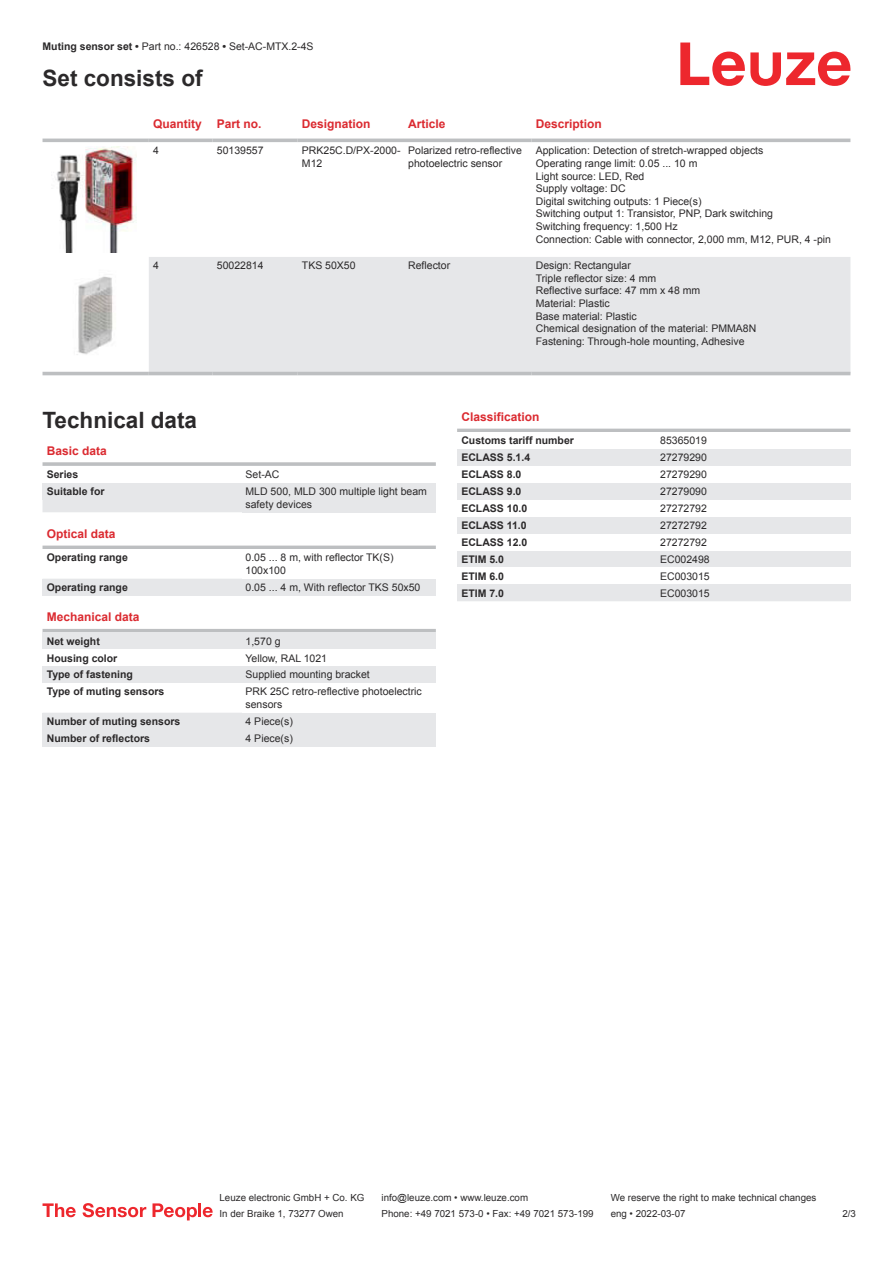
<style>
.page{position:relative;width:893px;height:1263px;background:#fff}
.page>*{position:absolute;margin:0;border:0;box-sizing:border-box;transform-origin:0 0}
.t1{font:700 22.5px "Arial";color:#2b292a}
.t2{font:700 12px "Arial";color:#db2a30}
.t3{font:10.5px/12.6px "Arial";color:#2b292a}
.t4{font:700 10.5px "Arial";color:#2b292a}
.t5{font:9.75px "Arial";color:#2b292a}
.s1{font-weight:700}
</style>
<div class="page">
<svg style="left:680px;top:43px;width:170px;height:43px"></svg>
<svg style="left:43px;top:138px;width:807px;height:234px"></svg>
<div style="left:149px;top:257px;width:701px;height:115px;background:#e6e7e9"></div>
<hr style="left:43px;top:139px;width:106px;height:3px;background:#bdbfc1">
<hr style="left:149px;top:139px;width:64px;height:3px;background:#bdbfc1">
<hr style="left:213px;top:139px;width:85px;height:3px;background:#bdbfc1">
<hr style="left:298px;top:139px;width:106px;height:3px;background:#bdbfc1">
<hr style="left:404px;top:139px;width:128px;height:3px;background:#bdbfc1">
<hr style="left:532px;top:139px;width:318px;height:3px;background:#bdbfc1">
<hr style="left:43px;top:372px;width:106px;height:3px;background:#bdbfc1">
<hr style="left:149px;top:372px;width:64px;height:3px;background:#bdbfc1">
<hr style="left:213px;top:372px;width:85px;height:3px;background:#bdbfc1">
<hr style="left:298px;top:372px;width:106px;height:3px;background:#bdbfc1">
<hr style="left:404px;top:372px;width:128px;height:3px;background:#bdbfc1">
<hr style="left:532px;top:372px;width:318px;height:3px;background:#bdbfc1">
<img style="left:52px;top:146px;width:88px;height:107px">
<img style="left:65px;top:261px;width:61px;height:106px">
<svg style="left:43px;top:500px;width:393px;height:13px;background:#e7e8ea"></svg>
<hr style="left:43px;top:462px;width:393px;height:4px;background:#c5c7c9">
<div style="left:43px;top:483px;width:199px;height:17px;background:#e6e7e9"></div>
<div style="left:242px;top:483px;width:194px;height:29px;background:#e6e7e9"></div>
<hr style="left:43px;top:546px;width:393px;height:3px;background:#bdbfc1">
<div style="left:43px;top:579px;width:199px;height:17px;background:#e6e7e9"></div>
<div style="left:242px;top:579px;width:194px;height:17px;background:#e6e7e9"></div>
<hr style="left:43px;top:629px;width:393px;height:3px;background:#bdbfc1">
<div style="left:43px;top:632px;width:199px;height:17px;background:#e6e7e9"></div>
<div style="left:242px;top:632px;width:194px;height:17px;background:#e6e7e9"></div>
<div style="left:43px;top:666px;width:199px;height:17px;background:#e6e7e9"></div>
<div style="left:242px;top:666px;width:194px;height:17px;background:#e6e7e9"></div>
<div style="left:43px;top:713px;width:199px;height:17px;background:#e6e7e9"></div>
<div style="left:242px;top:713px;width:194px;height:17px;background:#e6e7e9"></div>
<div style="left:43px;top:730px;width:199px;height:16px;background:#e6e7e9"></div>
<div style="left:242px;top:730px;width:194px;height:16px;background:#e6e7e9"></div>
<hr style="left:457px;top:429px;width:393px;height:3px;background:#bdbfc1">
<div style="left:457px;top:449px;width:200px;height:17px;background:#e6e7e9"></div>
<div style="left:657px;top:449px;width:193px;height:17px;background:#e6e7e9"></div>
<div style="left:457px;top:483px;width:200px;height:17px;background:#e6e7e9"></div>
<div style="left:657px;top:483px;width:193px;height:17px;background:#e6e7e9"></div>
<div style="left:457px;top:517px;width:200px;height:17px;background:#e6e7e9"></div>
<div style="left:657px;top:517px;width:193px;height:17px;background:#e6e7e9"></div>
<div style="left:457px;top:550px;width:200px;height:17px;background:#e6e7e9"></div>
<div style="left:657px;top:550px;width:193px;height:17px;background:#e6e7e9"></div>
<div style="left:457px;top:584px;width:200px;height:17px;background:#e6e7e9"></div>
<div style="left:657px;top:584px;width:193px;height:17px;background:#e6e7e9"></div>
<svg style="left:43px;top:1203px;width:33px;height:14px"></svg>
<svg style="left:83px;top:1203px;width:63px;height:14px"></svg>
<svg style="left:153px;top:1203px;width:44px;height:17px"></svg>
<hr style="left:198px;top:1203px;width:3px;height:14px;background:#ed272d">
<svg style="left:203px;top:1207px;width:10px;height:10px"></svg>
<p class="t3" style="left:43px;top:41px;width:273px"><span class="s1">Muting sensor set •</span> Part no.: 426528 <span class="s1">•</span> Set-AC-MTX.2-4S</p>
<h1 class="t1" style="left:43px;top:70px;width:162px">Set consists of</h1>
<p class="t2" style="left:153px;top:119px;width:50px">Quantity</p>
<p class="t2" style="left:217px;top:119px;width:46px">Part no.</p>
<p class="t2" style="left:302px;top:119px;width:70px">Designation</p>
<p class="t2" style="left:408px;top:119px;width:39px">Article</p>
<p class="t2" style="left:536px;top:119px;width:68px">Description</p>
<p class="t3" style="left:153px;top:145px;width:7px">4</p>
<p class="t3" style="left:217px;top:145px;width:48px">50139557</p>
<p class="t3" style="left:302px;top:145px;width:100px">PRK25C.D/PX-2000-<br>M12</p>
<p class="t3" style="left:408px;top:145px;width:115px">Polarized retro-reflective photoelectric sensor</p>
<p class="t3" style="left:536px;top:145px;width:297px">Application: Detection of stretch-wrapped objects<br>Operating range limit: 0.05 ... 10 m<br>Light source: LED, Red<br>Supply voltage: DC<br>Digital switching outputs: 1 Piece(s)<br>Switching output 1: Transistor, PNP, Dark switching<br>Switching frequency: 1,500 Hz<br>Connection: Cable with connector, 2,000 mm, M12, PUR, 4 -pin</p>
<p class="t3" style="left:153px;top:260px;width:7px">4</p>
<p class="t3" style="left:217px;top:260px;width:48px">50022814</p>
<p class="t3" style="left:302px;top:260px;width:55px">TKS 50X50</p>
<p class="t3" style="left:408px;top:260px;width:44px">Reflector</p>
<p class="t3" style="left:536px;top:260px;width:222px">Design: Rectangular<br>Triple reflector size: 4 mm<br>Reflective surface: 47 mm x 48 mm<br>Material: Plastic<br>Base material: Plastic<br>Chemical designation of the material: PMMA8N<br>Fastening: Through-hole mounting, Adhesive</p>
<h1 class="t1" style="left:43px;top:412px;width:156px">Technical data</h1>
<p class="t2" style="left:47px;top:446px;width:62px">Basic data</p>
<p class="t4" style="left:47px;top:470px;width:33px">Series</p>
<p class="t3" style="left:246px;top:469px;width:35px">Set-AC</p>
<p class="t4" style="left:47px;top:487px;width:59px">Suitable for</p>
<p class="t3" style="left:246px;top:486px;width:183px">MLD 500, MLD 300 multiple light beam safety devices</p>
<p class="t2" style="left:47px;top:529px;width:70px">Optical data</p>
<p class="t4" style="left:47px;top:554px;width:83px">Operating range</p>
<p class="t3" style="left:246px;top:552px;width:150px">0.05 ... 8 m, with reflector TK(S)<br>100x100</p>
<p class="t4" style="left:47px;top:583px;width:83px">Operating range</p>
<p class="t3" style="left:246px;top:582px;width:176px">0.05 ... 4 m, With reflector TKS 50x50</p>
<p class="t2" style="left:47px;top:612px;width:94px">Mechanical data</p>
<p class="t4" style="left:47px;top:637px;width:55px">Net weight</p>
<p class="t3" style="left:246px;top:636px;width:37px">1,570 g</p>
<p class="t4" style="left:47px;top:654px;width:72px">Housing color</p>
<p class="t3" style="left:246px;top:652px;width:83px">Yellow, RAL 1021</p>
<p class="t4" style="left:47px;top:671px;width:88px">Type of fastening</p>
<p class="t3" style="left:246px;top:669px;width:126px">Supplied mounting bracket</p>
<p class="t4" style="left:47px;top:688px;width:119px">Type of muting sensors</p>
<p class="t3" style="left:246px;top:686px;width:178px">PRK 25C retro-reflective photoelectric sensors</p>
<p class="t4" style="left:47px;top:717px;width:135px">Number of muting sensors</p>
<p class="t3" style="left:246px;top:716px;width:49px">4 Piece(s)</p>
<p class="t4" style="left:47px;top:734px;width:105px">Number of reflectors</p>
<p class="t3" style="left:246px;top:733px;width:49px">4 Piece(s)</p>
<p class="t2" style="left:461px;top:412px;width:80px">Classification</p>
<p class="t4" style="left:461px;top:437px;width:114px">Customs tariff number</p>
<p class="t3" style="left:660px;top:435px;width:48px">85365019</p>
<p class="t4" style="left:461px;top:454px;width:70px">ECLASS 5.1.4</p>
<p class="t3" style="left:660px;top:452px;width:48px">27279290</p>
<p class="t4" style="left:461px;top:471px;width:62px">ECLASS 8.0</p>
<p class="t3" style="left:660px;top:469px;width:48px">27279290</p>
<p class="t4" style="left:461px;top:487px;width:62px">ECLASS 9.0</p>
<p class="t3" style="left:660px;top:486px;width:48px">27279090</p>
<p class="t4" style="left:461px;top:504px;width:67px">ECLASS 10.0</p>
<p class="t3" style="left:660px;top:503px;width:48px">27272792</p>
<p class="t4" style="left:461px;top:521px;width:67px">ECLASS 11.0</p>
<p class="t3" style="left:660px;top:520px;width:48px">27272792</p>
<p class="t4" style="left:461px;top:538px;width:67px">ECLASS 12.0</p>
<p class="t3" style="left:660px;top:537px;width:48px">27272792</p>
<p class="t4" style="left:461px;top:555px;width:44px">ETIM 5.0</p>
<p class="t3" style="left:660px;top:554px;width:51px">EC002498</p>
<p class="t4" style="left:461px;top:572px;width:44px">ETIM 6.0</p>
<p class="t3" style="left:660px;top:571px;width:51px">EC003015</p>
<p class="t4" style="left:461px;top:589px;width:44px">ETIM 7.0</p>
<p class="t3" style="left:660px;top:587px;width:51px">EC003015</p>
<p class="t5" style="left:220px;top:1194px;width:146px">Leuze electronic GmbH + Co. KG</p>
<p class="t5" style="left:381px;top:1194px;width:148px">info@leuze.com • www.leuze.com</p>
<p class="t5" style="left:611px;top:1194px;width:207px">We reserve the right to make technical changes</p>
<p class="t5" style="left:220px;top:1210px;width:126px">In der Braike 1, 73277 Owen</p>
<p class="t5" style="left:381px;top:1210px;width:214px">Phone: +49 7021 573-0 • Fax: +49 7021 573-199</p>
<p class="t5" style="left:611px;top:1210px;width:76px">eng • 2022-03-07</p>
<p class="t5" style="left:842px;top:1210px;width:15px">2 /3</p>
</div>
